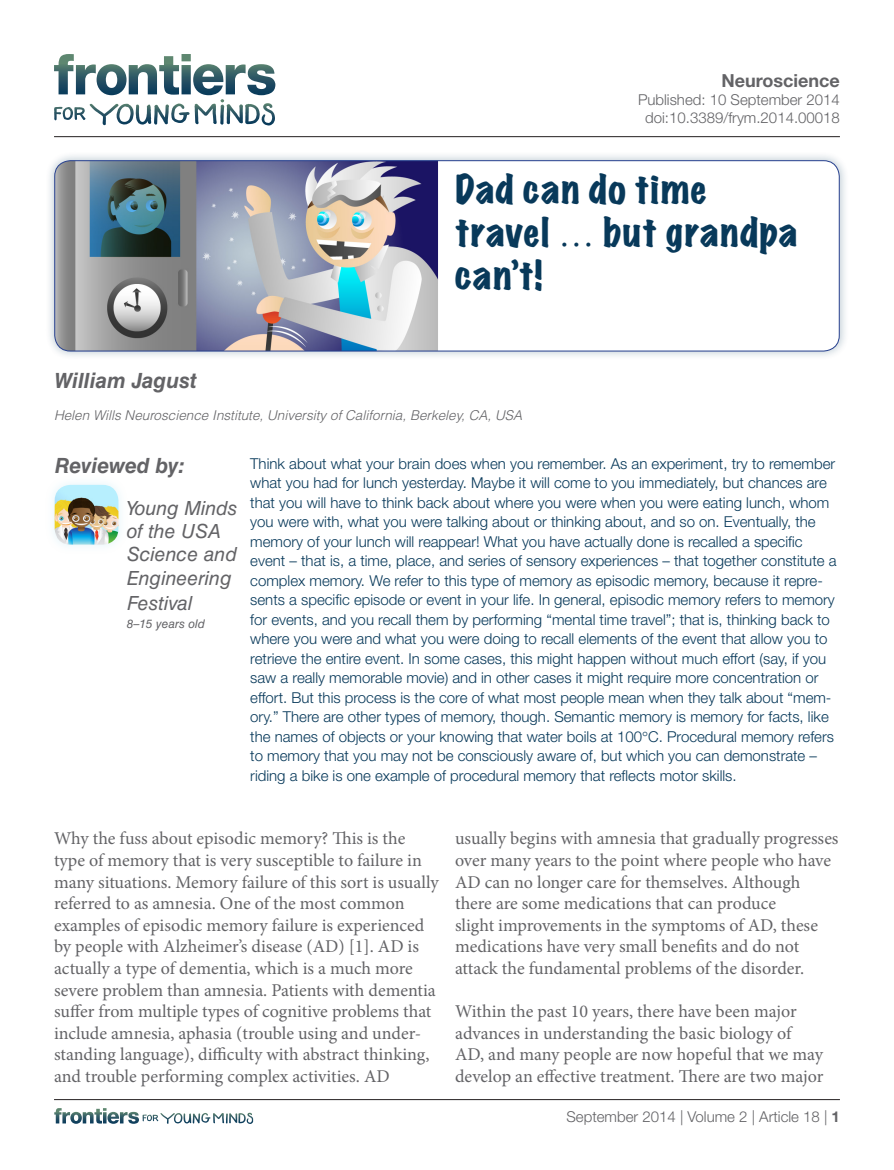
<style>
.page{position:relative;width:894px;height:1170px;background:#fff}
.page>*{position:absolute;margin:0;border:0;box-sizing:border-box;transform-origin:0 0}
.Chapter-Title{font:expanded 36px/43.2px "Marker Felt";letter-spacing:.035em;color:#08395a}
.Author-Name{font:italic 700 21px "Helvetica LT Std";color:#636366}
.Reviewed-By{font:italic 700 21px "Helvetica LT Std";color:#636366}
.Review-Author{font:italic 19.5px/23.4px "Helvetica LT Std";color:#636366}
.TXT{font:18px/21.6px "Minion Pro";color:#636366}
.t1{font:700 18px "Helvetica Neue LT Std";color:#636366}
.Abstract-Text{font:300 15px/19.5px "Helvetica Neue LT Std";color:#08395a}
.t2{font:300 15px "Helvetica Neue LT Std";color:#636366}
.Affliation{font:italic 300 13.5px "Helvetica LT Std";color:#636366}
.Review-Text{font:italic 12px "Helvetica LT Std";color:#636366}
.s1{font-weight:700}
</style>
<div class="page">
<hr style="left:54px;top:136px;width:785px;height:1px;background:#231f20">
<svg style="left:54px;top:54px;width:221px;height:72px"></svg>
<hr style="left:54px;top:1099px;width:785px;height:1px;background:#231f20">
<svg style="left:54px;top:1108px;width:199px;height:16px"></svg>
<div style="left:44px;top:150px;width:805px;height:211px;background:#08395a;opacity:.25"></div>
<div style="left:55px;top:161px;width:783px;height:190px;background:#fff;border-radius:16px"></div>
<img style="left:55px;top:161px;width:383px;height:190px">
<div style="left:54px;top:160px;width:785px;height:191px;border:1px solid #253f8e;border-radius:16px"></div>
<img style="left:55px;top:485px;width:63px;height:59px">
<p class="t1" style="left:721px;top:70px;width:120px">Neuroscience</p>
<p class="t2" style="left:637px;top:91px;width:203px">Published: 10 September 2014</p>
<p class="t2" style="left:645px;top:109px;width:196px">doi:10.3389/frym.2014.00018</p>
<p class="Chapter-Title" style="left:455px;top:167px;width:253px">Dad can do time travel</p>
<p class="Chapter-Title" style="left:603px;top:210px;width:195px">but grandpa</p>
<p class="Chapter-Title" style="left:455px;top:253px;width:89px">can’t!</p>
<p class="Author-Name" style="left:54px;top:368px;width:144px">William Jagust</p>
<p class="Affliation" style="left:54px;top:407px;width:469px">Helen Wills Neuroscience Institute, University of California, Berkeley, CA, USA</p>
<p class="Reviewed-By" style="left:55px;top:453px;width:132px">Reviewed by:</p>
<p class="Review-Author" style="left:126px;top:496px;width:113px">Young Minds of the USA<br>Science and<br>Engineering</p>
<p class="Review-Author" style="left:127px;top:591px;width:67px">Festival</p>
<p class="Review-Text" style="left:127px;top:617px;width:80px">8–15 years old</p>
<p class="Abstract-Text" style="left:250px;top:453px;width:587px">Think about what your brain does when you remember. As an experiment, try to remember what you had for lunch yesterday. Maybe it will come to you immediately, but chances are that you will have to think back about where you were when you were eating lunch, whom you were with, what you were talking about or thinking about, and so on. Eventually, the memory of your lunch will reappear! What you have actually done is recalled a specific event – that is, a time, place, and series of sensory experiences – that together constitute a complex memory. We refer to this type of memory as episodic memory, because it repre&shy;sents a specific episode or event in your life. In general, episodic memory refers to memory for events, and you recall them by performing “mental time travel”; that is, thinking back to where you were and what you were doing to recall elements of the event that allow you to retrieve the entire event. In some cases, this might happen without much effort (say, if you saw a really memorable movie) and in other cases it might require more concentration or effort. But this process is the core of what most people mean when they talk about “mem&shy;ory.” There are other types of memory, though. Semantic memory is memory for facts, like the names of objects or your knowing that water boils at 100 C. Procedural memory refers to memory that you may not be consciously aware of, but which you can demonstrate – riding a bike is one example of procedural memory that reflects motor skills.</p>
<p class="TXT" style="left:54px;top:828px;width:386px">Why the fuss about episodic memory? This is the type of memory that is very susceptible to failure in many situations. Memory failure of this sort is usually referred to as amnesia. One of the most common examples of episodic memory failure is experienced by people with Alzheimer’s disease (AD) [1]. AD is actually a type of dementia, which is a much more severe problem than amnesia. Patients with dementia suffer from multiple types of cognitive problems that include amnesia, aphasia (trouble using and under&shy;standing language), difficulty with abstract thinking, and trouble performing complex activities. AD</p>
<p class="TXT" style="left:455px;top:828px;width:385px">usually begins with amnesia that gradually progresses over many years to the point where people who have AD can no longer care for themselves. Although there are some medications that can produce<br>slight improvements in the symptoms of AD, these medications have very small benefits and do not attack the fundamental problems of the disorder.</p>
<p class="TXT" style="left:455px;top:1000px;width:370px">Within the past 10 years, there have been major advances in understanding the basic biology of AD, and many people are now hopeful that we may develop an effective treatment. There are two major</p>
<p class="t2" style="left:566px;top:1107px;width:275px">September 2014 | Volume 2 | Article 18 | <span class="s1">1</span></p>
</div>
